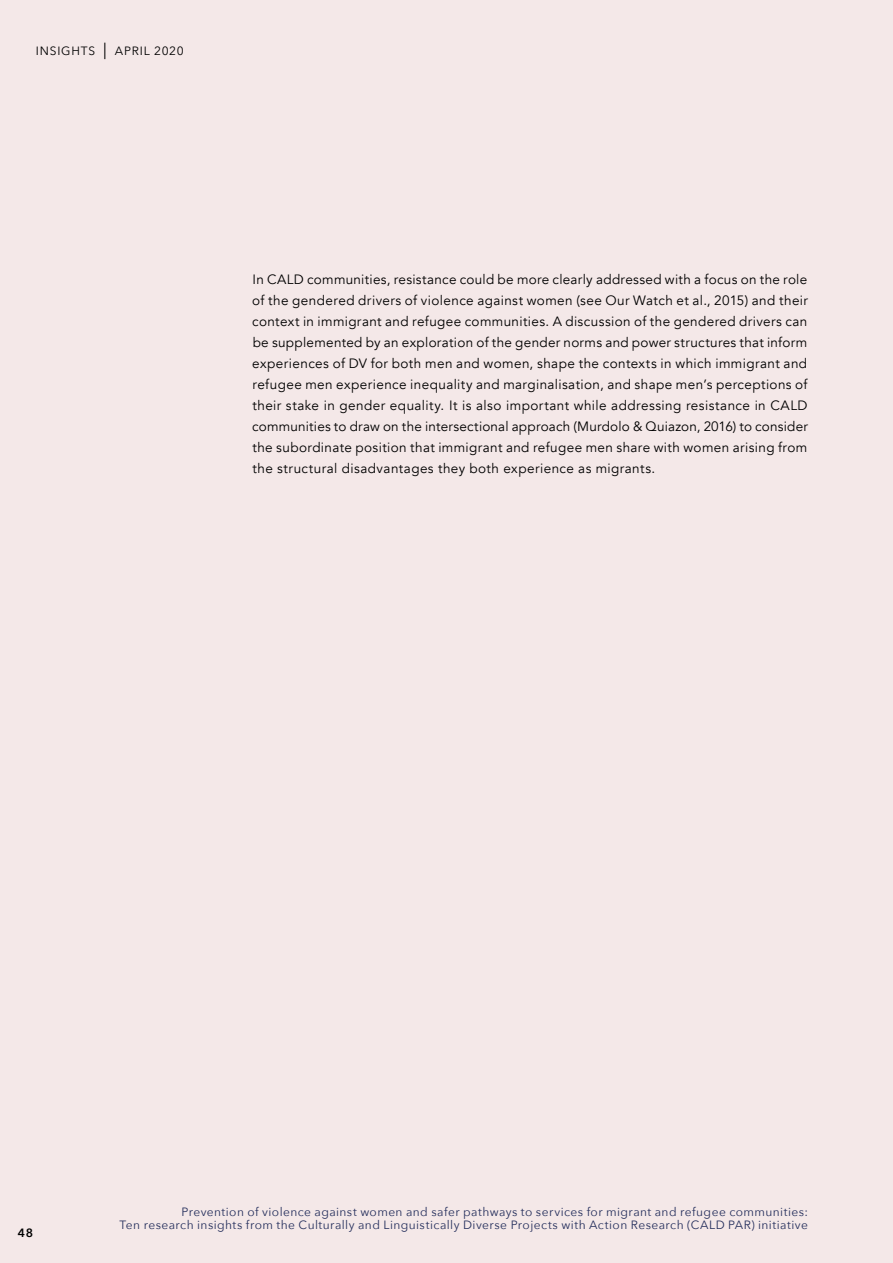
<style>
.page{position:relative;width:893px;height:1263px;background:#f4e8e8}
.page>*{position:absolute;margin:0;border:0;box-sizing:border-box;transform-origin:0 0}
.Body_text{font:13.5px/21px "Avenir";letter-spacing:.03em;color:#000;text-align:justify}
.t1{font:12px/13.2px "Avenir Next";letter-spacing:.035em;color:#252f5c;text-align:right}
.t2{font:12px "Avenir Next";letter-spacing:.07em;color:#000}
.t3{font:600 12px "Avenir Next";color:#000}
.s1{font-size:16.5px}
</style>
<div class="page">
<p class="t2" style="left:36px;top:40px;width:149px">INSIGHTS <span class="s1">|</span> APRIL 2020</p>
<p class="Body_text" style="left:252px;top:269px;width:557px">In CALD communities, resistance could be more clearly addressed with a focus on the role of the gendered drivers of violence against women (see Our Watch et al., 2015) and their context in immigrant and refugee communities. A discussion of the gendered drivers can be supplemented by an exploration of the gender norms and power structures that inform experiences of DV for both men and women, shape the contexts in which immigrant and refugee men experience inequality and marginalisation, and shape men’s perceptions of their stake in gender equality. It is also important while addressing resistance in CALD communities to draw on the intersectional approach (Murdolo &amp; Quiazon, 2016) to consider the subordinate position that immigrant and refugee men share with women arising from the structural disadvantages they both experience as migrants.</p>
<p class="t3" style="left:18px;top:1223px;width:17px">48</p>
<p class="t1" style="left:120px;top:1204px;width:690px">Prevention of violence against women and safer pathways to services for migrant and refugee communities:<br>Ten research insights from the Culturally and Linguistically Diverse Projects with Action Research (CALD PAR) initiative</p>
</div>
